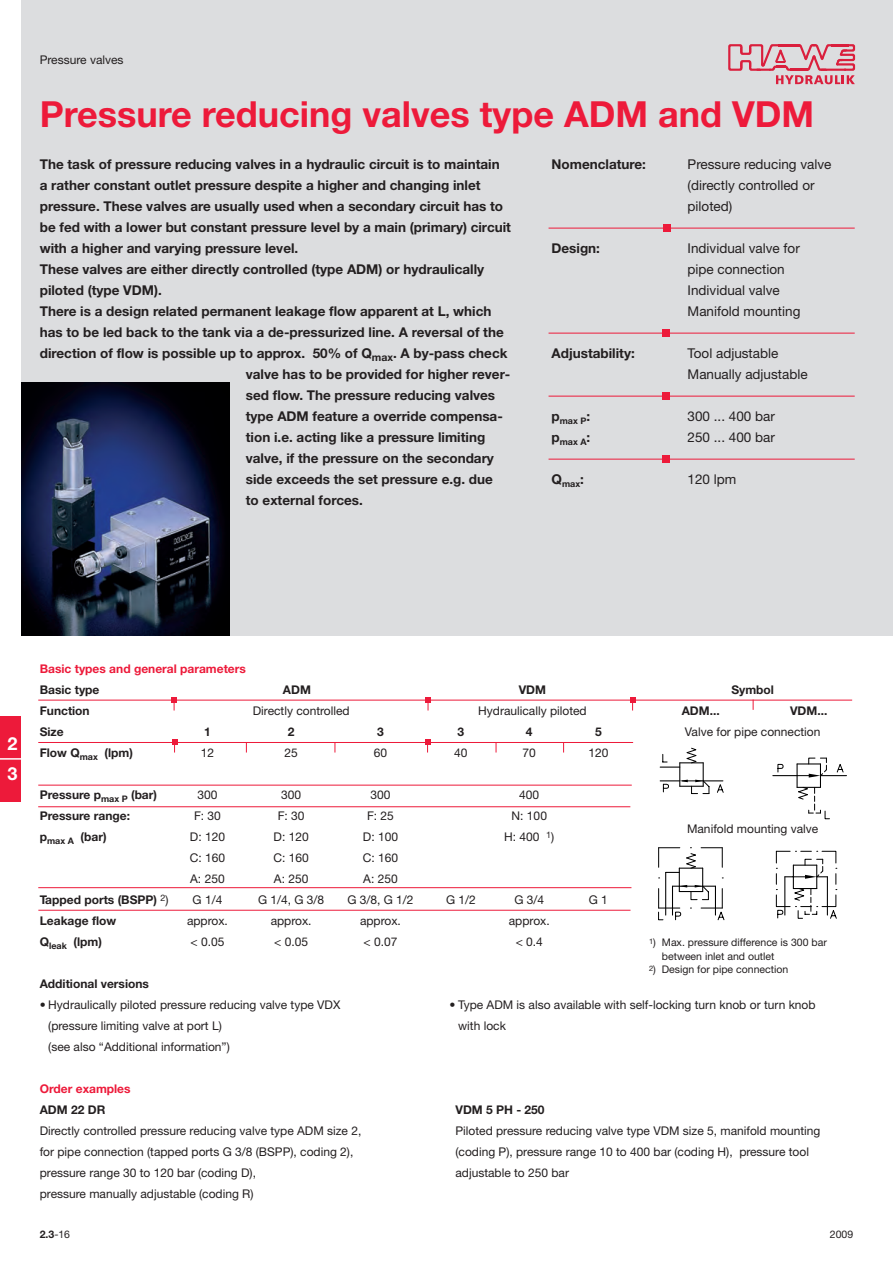
<style>
.page{position:relative;width:893px;height:1263px;background:#fff}
.page>*{position:absolute;margin:0;border:0;box-sizing:border-box;transform-origin:0 0}
.t1{font:700 36px "Helvetica Neue";color:#ed1a3a}
.t2{font:700 18px/30px "Helvetica Neue";color:#fff}
.t3{font:700 13.5px "Helvetica Neue";color:#231f20}
.t4{font:13.5px/21px "Helvetica Neue";color:#231f20}
.t5{font:12px/21px "Helvetica Neue";color:#231f20;text-align:center}
.t6{font:700 12px/21px "Helvetica Neue";color:#231f20}
.t7{font:700 12px "Helvetica Neue";color:#ed1a3a}
.t8{font:10.5px/13.5px "Helvetica Neue";color:#231f20}
.t9{font:700 10.5px "Helvetica Neue";color:#231f20}
.t10{font:700 9px "Helvetica Neue";color:#231f20}
.s1{font-weight:400}
</style>
<div class="page">
<div style="left:21px;top:0;width:872px;height:636px;background:#dcdddf"></div>
<img style="left:21px;top:383px;width:209px;height:253px">
<hr style="left:549px;top:228px;width:306px;height:1px;background:#ed1a3a">
<div style="left:663px;top:224px;width:7px;height:8px;background:#ed1a3a"></div>
<hr style="left:549px;top:333px;width:306px;height:1px;background:#ed1a3a">
<div style="left:662px;top:329px;width:7px;height:8px;background:#ed1a3a"></div>
<hr style="left:549px;top:396px;width:306px;height:1px;background:#ed1a3a">
<div style="left:662px;top:392px;width:7px;height:8px;background:#ed1a3a"></div>
<hr style="left:549px;top:459px;width:306px;height:1px;background:#ed1a3a">
<div style="left:662px;top:455px;width:7px;height:8px;background:#ed1a3a"></div>
<svg style="left:728px;top:44px;width:127px;height:40px"></svg>
<div style="left:0;top:716px;width:21px;height:85px;background:#ed1a3a"></div>
<hr style="left:0;top:758px;width:21px;height:2px;background:#fff">
<svg style="left:172px;top:698px;width:5px;height:12px"></svg>
<svg style="left:426px;top:698px;width:5px;height:12px"></svg>
<svg style="left:630px;top:698px;width:5px;height:12px"></svg>
<hr style="left:38px;top:742px;width:595px;height:1px;background:#ed1a3a">
<svg style="left:425px;top:740px;width:5px;height:12px"></svg>
<svg style="left:172px;top:740px;width:5px;height:12px"></svg>
<hr style="left:38px;top:785px;width:594px;height:1px;background:#ed1a3a">
<hr style="left:38px;top:806px;width:592px;height:1px;background:#ed1a3a">
<hr style="left:38px;top:887px;width:593px;height:1px;background:#ed1a3a">
<hr style="left:38px;top:910px;width:592px;height:1px;background:#ed1a3a">
<svg style="left:773px;top:757px;width:73px;height:62px"></svg>
<svg style="left:775px;top:850px;width:62px;height:69px"></svg>
<hr style="left:784px;top:877px;width:1px;height:38px;background:#000">
<hr style="left:827px;top:877px;width:1px;height:38px;background:#000">
<hr style="left:38px;top:700px;width:814px;height:1px;background:#ed1a3a">
<svg style="left:660px;top:747px;width:64px;height:47px"></svg>
<svg style="left:658px;top:847px;width:67px;height:74px"></svg>
<p class="t5" style="left:40px;top:50px;width:85px">Pressure valves</p>
<h1 class="t1" style="left:40px;top:101px;width:776px">Pressure reducing valves type ADM and VDM</h1>
<p class="t3" style="left:40px;top:159px;width:461px">The task of pressure reducing valves in a hydraulic circuit is to maintain</p>
<p class="t3" style="left:40px;top:180px;width:442px">a rather constant outlet pressure despite a higher and changing inlet</p>
<p class="t3" style="left:40px;top:201px;width:465px">pressure. These valves are usually used when a secondary circuit has to</p>
<p class="t3" style="left:40px;top:222px;width:473px">be fed with a lower but constant pressure level by a main (primary) circuit</p>
<p class="t3" style="left:40px;top:243px;width:260px">with a higher and varying pressure level.</p>
<p class="t3" style="left:40px;top:264px;width:446px">These valves are either directly controlled (type ADM) or hydraulically</p>
<p class="t3" style="left:40px;top:285px;width:123px">piloted (type VDM).</p>
<p class="t3" style="left:40px;top:306px;width:453px">There is a design related permanent leakage flow apparent at L, which</p>
<p class="t3" style="left:40px;top:327px;width:466px">has to be led back to the tank via a de-pressurized line. A reversal of the</p>
<p class="t3" style="left:40px;top:348px;width:469px">direction of flow is possible up to approx. 50% of Q<sub>max</sub>. A by-pass check</p>
<p class="t3" style="left:246px;top:369px;width:266px">valve has to be provided for higher rever-</p>
<p class="t3" style="left:246px;top:390px;width:251px">sed flow. The pressure reducing valves</p>
<p class="t3" style="left:246px;top:411px;width:258px">type ADM feature a override compensa-</p>
<p class="t3" style="left:246px;top:432px;width:241px">tion i.e. acting like a pressure limiting</p>
<p class="t3" style="left:246px;top:453px;width:250px">valve, if the pressure on the secondary</p>
<p class="t3" style="left:246px;top:474px;width:249px">side exceeds the set pressure e.g. due</p>
<p class="t3" style="left:246px;top:495px;width:118px">to external forces.</p>
<p class="t3" style="left:552px;top:159px;width:96px">Nomenclature:</p>
<p class="t4" style="left:688px;top:155px;width:145px">Pressure reducing valve (directly controlled or piloted)</p>
<p class="t4" style="left:688px;top:239px;width:114px">Individual valve for pipe connection<br>Individual valve<br>Manifold mounting</p>
<p class="t4" style="left:688px;top:344px;width:122px">Tool adjustable<br>Manually adjustable</p>
<p class="t4" style="left:688px;top:407px;width:89px">300 ... 400 bar<br>250 ... 400 bar</p>
<p class="t4" style="left:688px;top:470px;width:50px">120 lpm</p>
<p class="t3" style="left:552px;top:243px;width:50px">Design:</p>
<p class="t3" style="left:552px;top:348px;width:85px">Adjustability:</p>
<p class="t10" style="left:552px;top:417px;width:40px"><sup>p</sup>max P<sup>:</sup></p>
<p class="t10" style="left:552px;top:438px;width:40px"><sup>p</sup>max A<sup>:</sup></p>
<p class="t10" style="left:552px;top:480px;width:34px"><sup>Q</sup>max<sup>:</sup></p>
<h2 class="t2" style="left:8px;top:730px;width:12px">2<br>3</h2>
<p class="t7" style="left:40px;top:664px;width:208px">Basic types and general parameters</p>
<p class="t6" style="left:40px;top:680px;width:95px">Basic type<br>Function<br>Size<br>Flow Q<sub>max</sub> (lpm)</p>
<p class="t6" style="left:40px;top:785px;width:119px">Pressure p<sub>max</sub> <sub>P</sub> (bar)<br>Pressure range: p<sub>max</sub> <sub>A</sub> (bar)</p>
<p class="t6" style="left:40px;top:890px;width:130px">Tapped ports (BSPP) <sup>2</sup><span class="s1">)<br></span>Leakage flow<br>Q<sub>leak</sub> (lpm)</p>
<p class="t6" style="left:204px;top:722px;width:8px">1</p>
<p class="t5" style="left:201px;top:743px;width:15px">12</p>
<p class="t5" style="left:187px;top:785px;width:42px">300<br>F: 30<br>D: 120<br>C: 160<br>A: 250<br>G 1/4 approx. &lt; 0.05</p>
<p class="t6" style="left:283px;top:680px;width:29px">ADM</p>
<p class="t5" style="left:253px;top:701px;width:98px">Directly controlled</p>
<p class="t6" style="left:288px;top:722px;width:8px">2</p>
<p class="t5" style="left:284px;top:743px;width:15px">25</p>
<p class="t5" style="left:258px;top:785px;width:68px">300<br>F: 30<br>D: 120<br>C: 160<br>A: 250<br>G 1/4, G 3/8 approx.<br>&lt; 0.05</p>
<p class="t6" style="left:377px;top:722px;width:8px">3</p>
<p class="t5" style="left:374px;top:743px;width:15px">60</p>
<p class="t5" style="left:347px;top:785px;width:68px">300<br>F: 25<br>D: 100<br>C: 160<br>A: 250<br>G 3/8, G 1/2 approx.<br>&lt; 0.07</p>
<p class="t6" style="left:458px;top:722px;width:8px">3</p>
<p class="t5" style="left:454px;top:743px;width:15px">40</p>
<p class="t6" style="left:519px;top:680px;width:29px">VDM</p>
<p class="t5" style="left:478px;top:701px;width:110px">Hydraulically piloted</p>
<p class="t6" style="left:526px;top:722px;width:8px">4</p>
<p class="t5" style="left:523px;top:743px;width:15px">70</p>
<p class="t5" style="left:504px;top:785px;width:52px">400<br>N: 100<br>H: 400 <sup>1</sup>)</p>
<p class="t6" style="left:595px;top:722px;width:8px">5</p>
<p class="t5" style="left:588px;top:743px;width:22px">120</p>
<p class="t5" style="left:446px;top:890px;width:31px">G 1/2</p>
<p class="t5" style="left:509px;top:890px;width:42px">G 3/4 approx. &lt; 0.4</p>
<p class="t5" style="left:589px;top:890px;width:21px">G 1</p>
<p class="t6" style="left:731px;top:680px;width:44px">Symbol</p>
<p class="t6" style="left:682px;top:701px;width:40px">ADM...</p>
<p class="t6" style="left:790px;top:701px;width:39px">VDM...</p>
<p class="t5" style="left:685px;top:722px;width:137px">Valve for pipe connection</p>
<p class="t5" style="left:687px;top:819px;width:133px">Manifold mounting valve</p>
<p class="t8" style="left:662px;top:937px;width:166px;text-indent:-13px"><sup>1</sup>) Max. pressure difference is 300 bar between inlet and outlet</p>
<p class="t8" style="left:649px;top:964px;width:141px"><sup>2</sup>) Design for pipe connection</p>
<p class="t6" style="left:40px;top:974px;width:111px">Additional versions</p>
<p class="t5" style="left:48px;top:995px;width:294px;text-align:left;text-indent:-9px">• Hydraulically piloted pressure reducing valve type VDX (pressure limiting valve at port L)<br>(see also “Additional information”)</p>
<p class="t5" style="left:458px;top:995px;width:359px;text-align:left;text-indent:-9px">• Type ADM is also available with self-locking turn knob or turn knob with lock</p>
<p class="t7" style="left:40px;top:1084px;width:92px">Order examples</p>
<p class="t6" style="left:40px;top:1100px;width:67px">ADM 22 DR</p>
<p class="t5" style="left:40px;top:1121px;width:323px;text-align:left">Directly controlled pressure reducing valve type ADM size 2, for pipe connection (tapped ports G 3/8 (BSPP), coding 2), pressure range 30 to 120 bar (coding D),<br>pressure manually adjustable (coding R)</p>
<p class="t6" style="left:455px;top:1100px;width:91px">VDM 5 PH - 250</p>
<p class="t5" style="left:455px;top:1121px;width:366px;text-align:left">Piloted pressure reducing valve type VDM size 5, manifold mounting (coding P), pressure range 10 to 400 bar (coding H), pressure tool adjustable to 250 bar</p>
<p class="t9" style="left:40px;top:1230px;width:32px">2.3<span class="s1">-16</span></p>
<p class="t8" style="left:830px;top:1228px;width:25px">2009</p>
</div>
